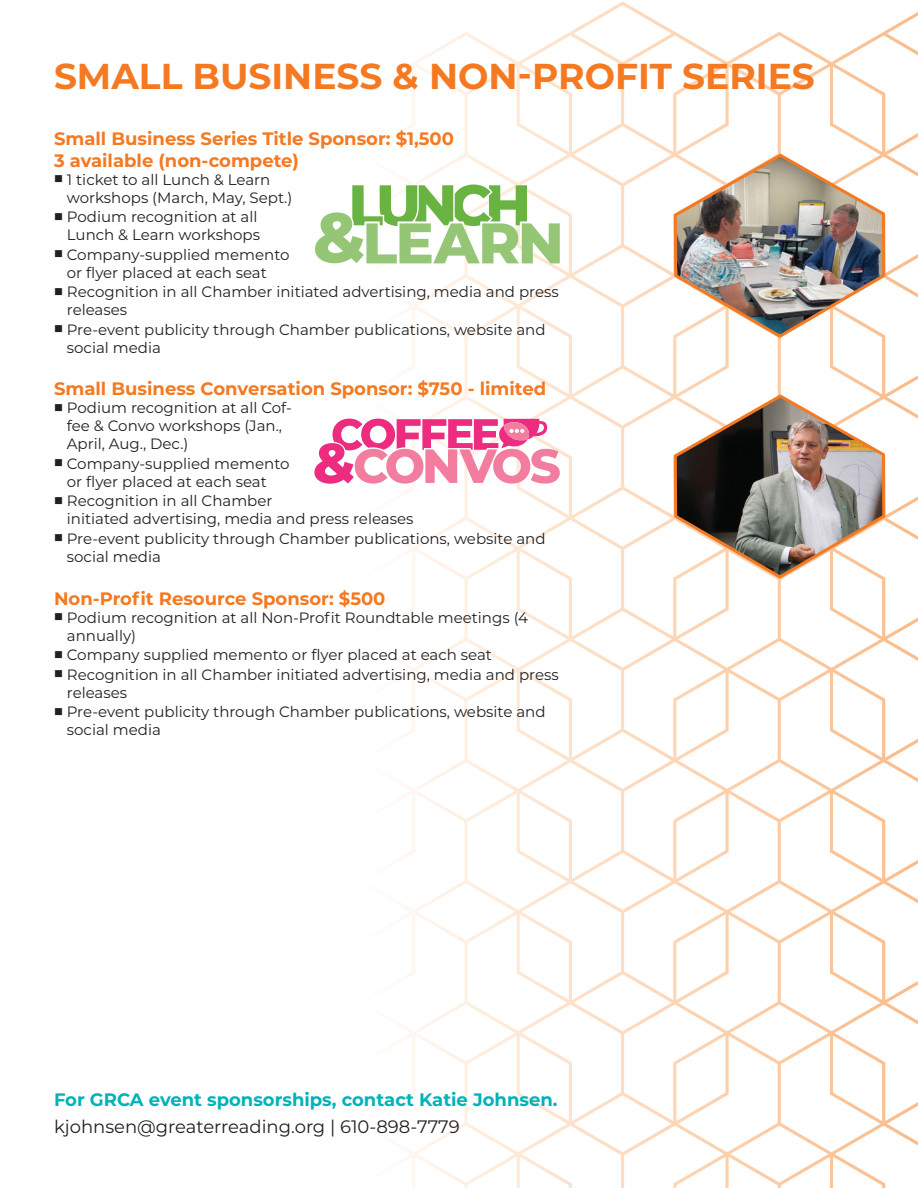
<style>
.page{position:relative;width:918px;height:1188px;background:#fff}
.page>*{position:absolute;margin:0;border:0;box-sizing:border-box;transform-origin:0 0}
.t1{font:700 36px "Montserrat";color:#f47921}
.t2{font:700 18px/21.6px "Montserrat";color:#f47921}
.t3{font:700 18px "Montserrat";color:#00b2b9}
.t4{font:18px "Montserrat";color:#231f20}
.t5{font:15px/18px "Montserrat";color:#231f20}
</style>
<div class="page">
<img style="left:366px;top:218px;width:552px;height:970px">
<img style="left:395px;top:56px;width:523px;height:162px">
<img style="left:425px;top:2px;width:493px;height:54px">
<img style="left:674px;top:154px;width:211px;height:184px">
<img style="left:674px;top:394px;width:211px;height:185px">
<svg style="left:315px;top:184px;width:245px;height:79px"></svg>
<svg style="left:314px;top:419px;width:246px;height:65px"></svg>
<h1 class="t1" style="left:54px;top:50px;width:762px">SMALL BUSINESS &amp; NON-PROFIT SERIES</h1>
<p class="t2" style="left:54px;top:127px;width:401px">Small Business Series Title Sponsor: $1,500<br>3 available (non-compete)</p>
<p class="t5" style="left:67px;top:170px;width:227px;text-indent:-13px">■ 1 ticket to all Lunch &amp; Learn workshops (March, May, Sept.)</p>
<p class="t5" style="left:54px;top:207px;width:208px;text-align:right">■ Podium recognition at all<br>Lunch &amp; Learn workshops</p>
<p class="t5" style="left:67px;top:245px;width:224px;text-indent:-13px">■ Company-supplied memento or flyer placed at each seat</p>
<p class="t5" style="left:67px;top:282px;width:493px;text-indent:-13px">■ Recognition in all Chamber initiated advertising, media and press releases</p>
<p class="t5" style="left:67px;top:320px;width:480px;text-indent:-13px">■ Pre-event publicity through Chamber publications, website and social media</p>
<p class="t2" style="left:54px;top:377px;width:494px">Small Business Conversation Sponsor: $750 - limited</p>
<p class="t5" style="left:67px;top:399px;width:227px;text-indent:-13px">■ Podium recognition at all Cof&shy;fee &amp; Convo workshops (Jan.,<br>April, Aug., Dec.)</p>
<p class="t5" style="left:67px;top:454px;width:224px;text-indent:-13px">■ Company-supplied memento or flyer placed at each seat</p>
<p class="t5" style="left:67px;top:492px;width:348px;text-indent:-13px">■ Recognition in all Chamber<br>initiated advertising, media and press releases</p>
<p class="t5" style="left:67px;top:529px;width:480px;text-indent:-13px">■ Pre-event publicity through Chamber publications, website and social media</p>
<p class="t2" style="left:54px;top:586px;width:333px">Non-Profit Resource Sponsor: $500</p>
<p class="t5" style="left:67px;top:608px;width:463px;text-indent:-13px">■ Podium recognition at all Non-Profit Roundtable meetings (4 annually)</p>
<p class="t5" style="left:54px;top:645px;width:440px">■ Company supplied memento or flyer placed at each seat</p>
<p class="t5" style="left:67px;top:665px;width:493px;text-indent:-13px">■ Recognition in all Chamber initiated advertising, media and press releases</p>
<p class="t5" style="left:67px;top:702px;width:480px;text-indent:-13px">■ Pre-event publicity through Chamber publications, website and social media</p>
<p class="t3" style="left:54px;top:1087px;width:505px">For GRCA event sponsorships, contact Katie Johnsen.</p>
<p class="t4" style="left:54px;top:1114px;width:407px">kjohnsen@greaterreading.org | 610-898-7779</p>
</div>
